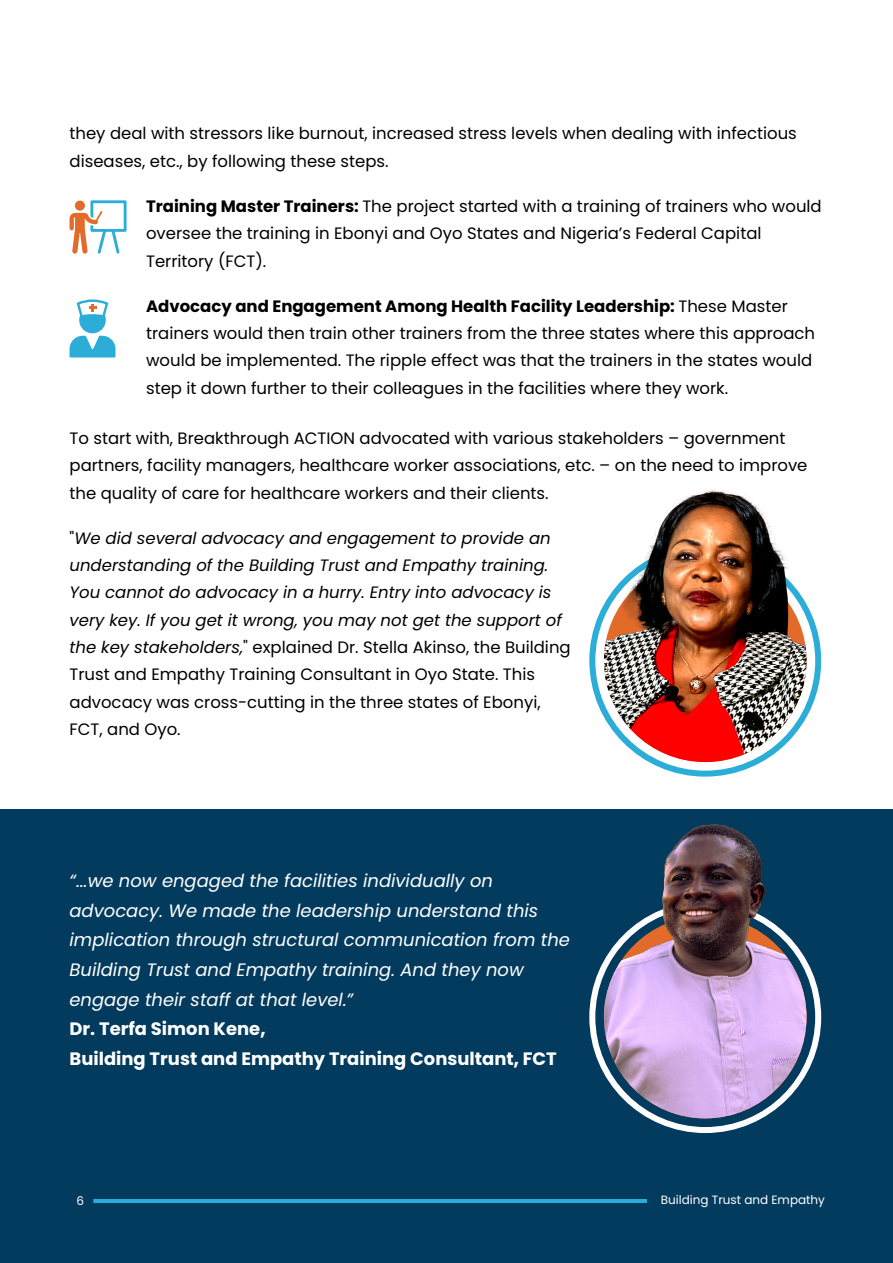
<style>
.page{position:relative;width:893px;height:1263px;background:#fff}
.page>*{position:absolute;margin:0;border:0;box-sizing:border-box;transform-origin:0 0}
.t1{font:italic 18px/29.7px "Poppins";color:#fff}
.t2{font:700 18px/29.7px "Poppins";color:#fff}
.t3{font:16.5px/27.3px "Poppins";color:#000}
.t4{font:italic 16.5px/27.3px "Poppins";color:#000}
.t5{font:12px "Poppins";color:#fff}
.s1{font-weight:700}
.s2{font-style:normal}
</style>
<div class="page">
<div style="left:0;top:810px;width:893px;height:453px;background:#033b5e"></div>
<hr style="left:70px;top:1199px;width:577px;height:3px;background:#2badd7">
<div style="left:67px;top:1187px;width:26px;height:26px;background:#033b5e;border-radius:50%"></div>
<svg style="left:70px;top:299px;width:45px;height:58px"></svg>
<svg style="left:70px;top:200px;width:57px;height:54px"></svg>
<div style="left:589px;top:545px;width:232px;height:232px;border:6px solid #2badd7;border-radius:50%"></div>
<img style="left:604px;top:559px;width:203px;height:203px;border-radius:50%">
<img style="left:623px;top:489px;width:171px;height:202px">
<div style="left:589px;top:901px;width:232px;height:232px;border:6px solid #fff;border-radius:50%"></div>
<img style="left:604px;top:916px;width:203px;height:202px;border-radius:50%">
<img style="left:637px;top:824px;width:144px;height:201px">
<p class="t3" style="left:70px;top:120px;width:729px">they deal with stressors like burnout, increased stress levels when dealing with infectious diseases, etc., by following these steps.</p>
<p class="t3" style="left:146px;top:192px;width:677px"><span class="s1">Training Master Trainers:</span> The project started with a training of trainers who would oversee the training in Ebonyi and Oyo States and Nigeria’s Federal Capital<br>Territory (FCT).</p>
<p class="t3" style="left:146px;top:292px;width:670px"><span class="s1">Advocacy and Engagement Among Health Facility Leadership:</span> These Master trainers would then train other trainers from the three states where this approach would be implemented. The ripple effect was that the trainers in the states would step it down further to their colleagues in the facilities where they work.</p>
<p class="t3" style="left:70px;top:424px;width:739px">To start with, Breakthrough ACTION advocated with various stakeholders – government partners, facility managers, healthcare worker associations, etc. – on the need to improve the quality of care for healthcare workers and their clients.</p>
<p class="t4" style="left:70px;top:524px;width:503px"><span class="s2">"</span>We did several advocacy and engagement to provide an understanding of the Building Trust and Empathy training.<br>You cannot do advocacy in a hurry. Entry into advocacy is very key. If you get it wrong, you may not get the support of the key stakeholders,<span class="s2">" explained Dr. Stella Akinso, the Building Trust and Empathy Training Consultant in Oyo State. This advocacy was cross-cutting in the three states of Ebonyi, FCT, and Oyo.</span></p>
<p class="t1" style="left:70px;top:866px;width:502px">“...we now engaged the facilities individually on advocacy. We made the leadership understand this implication through structural communication from the Building Trust and Empathy training. And they now engage their staff at that level.”</p>
<p class="t2" style="left:70px;top:1014px;width:489px">Dr. Terfa Simon Kene,<br>Building Trust and Empathy Training Consultant, FCT</p>
<p class="t5" style="left:77px;top:1192px;width:9px">6</p>
<p class="t5" style="left:661px;top:1191px;width:166px">Building Trust and Empathy</p>
</div>
